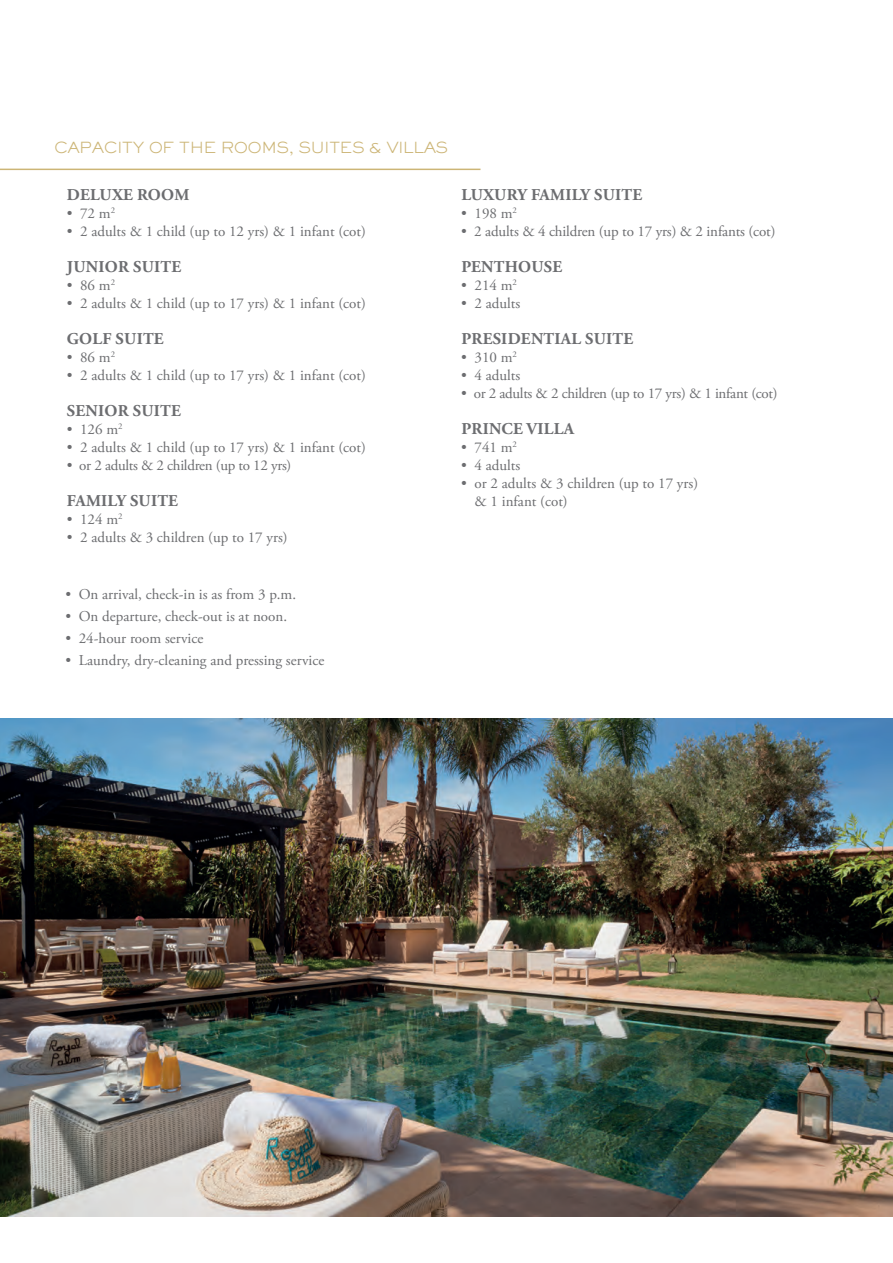
<style>
.page{position:relative;width:893px;height:1263px;background:#fff}
.page>*{position:absolute;margin:0;border:0;box-sizing:border-box;transform-origin:0 0}
.t1{font:700 16.5px "Adobe Garamond Pro";letter-spacing:.015em;color:#6c6d70}
.t2{font:15px/18px "Adobe Garamond Pro";color:#6c6d70}
.t3{font:15px "Adobe Garamond Pro";letter-spacing:-.02em;color:#6c6d70}
.t4{font:300 15px "Sackers Gothic";letter-spacing:-.04em;color:#ccb576}
</style>
<div class="page">
<hr style="left:0;top:169px;width:480px;height:1px;background:#ccb576">
<img style="left:0;top:719px;width:893px;height:497px">
<p class="t4" style="left:54px;top:138px;width:395px">CAPACITY OF THE ROOMS, SUITES &amp; VILLAS</p>
<p class="t1" style="left:67px;top:185px;width:124px">DELUXE ROOM</p>
<p class="t2" style="left:67px;top:204px;width:50px">• 72 m<sup>2</sup></p>
<p class="t2" style="left:67px;top:222px;width:301px">• 2 adults &amp; 1 child (up to 12 yrs) &amp; 1 infant (cot)</p>
<p class="t1" style="left:67px;top:257px;width:116px">JUNIOR SUITE</p>
<p class="t2" style="left:67px;top:276px;width:50px">• 86 m<sup>2</sup></p>
<p class="t2" style="left:67px;top:294px;width:301px">• 2 adults &amp; 1 child (up to 17 yrs) &amp; 1 infant (cot)</p>
<p class="t1" style="left:67px;top:329px;width:98px">GOLF SUITE</p>
<p class="t2" style="left:67px;top:348px;width:50px">• 86 m<sup>2</sup></p>
<p class="t2" style="left:67px;top:366px;width:301px">• 2 adults &amp; 1 child (up to 17 yrs) &amp; 1 infant (cot)</p>
<p class="t1" style="left:67px;top:401px;width:115px">SENIOR SUITE</p>
<p class="t2" style="left:67px;top:420px;width:57px">• 126 m<sup>2</sup></p>
<p class="t2" style="left:67px;top:438px;width:301px">• 2 adults &amp; 1 child (up to 17 yrs) &amp; 1 infant (cot)</p>
<p class="t3" style="left:67px;top:456px;width:226px">• or 2 adults &amp; 2 children (up to 12 yrs)</p>
<p class="t1" style="left:67px;top:491px;width:113px">FAMILY SUITE</p>
<p class="t2" style="left:67px;top:510px;width:57px">• 124 m<sup>2</sup></p>
<p class="t2" style="left:67px;top:528px;width:222px">• 2 adults &amp; 3 children (up to 17 yrs)</p>
<p class="t1" style="left:461px;top:185px;width:182px">LUXURY FAMILY SUITE</p>
<p class="t2" style="left:461px;top:204px;width:57px">• 198 m<sup>2</sup></p>
<p class="t2" style="left:461px;top:222px;width:316px">• 2 adults &amp; 4 children (up to 17 yrs) &amp; 2 infants (cot)</p>
<p class="t1" style="left:461px;top:257px;width:102px">PENTHOUSE</p>
<p class="t2" style="left:461px;top:276px;width:57px">• 214 m<sup>2</sup></p>
<p class="t2" style="left:461px;top:294px;width:61px">• 2 adults</p>
<p class="t1" style="left:461px;top:329px;width:173px">PRESIDENTIAL SUITE</p>
<p class="t2" style="left:461px;top:348px;width:57px">• 310 m<sup>2</sup></p>
<p class="t2" style="left:461px;top:366px;width:61px">• 4 adults</p>
<p class="t3" style="left:461px;top:384px;width:318px">• or 2 adults &amp; 2 children (up to 17 yrs) &amp; 1 infant (cot)</p>
<p class="t1" style="left:461px;top:419px;width:114px">PRINCE VILLA</p>
<p class="t2" style="left:461px;top:438px;width:57px">• 741 m<sup>2</sup></p>
<p class="t2" style="left:461px;top:456px;width:61px">• 4 adults</p>
<p class="t2" style="left:475px;top:474px;width:225px;text-indent:-13px">• or 2 adults &amp; 3 children (up to 17 yrs) &amp; 1 infant (cot)</p>
<p class="t2" style="left:65px;top:585px;width:232px">• On arrival, check-in is as from 3 p.m.</p>
<p class="t2" style="left:65px;top:608px;width:223px">• On departure, check-out is at noon.</p>
<p class="t2" style="left:65px;top:630px;width:139px">• 24-hour room service</p>
<p class="t2" style="left:65px;top:652px;width:260px">• Laundry, dry-cleaning and pressing service</p>
</div>
